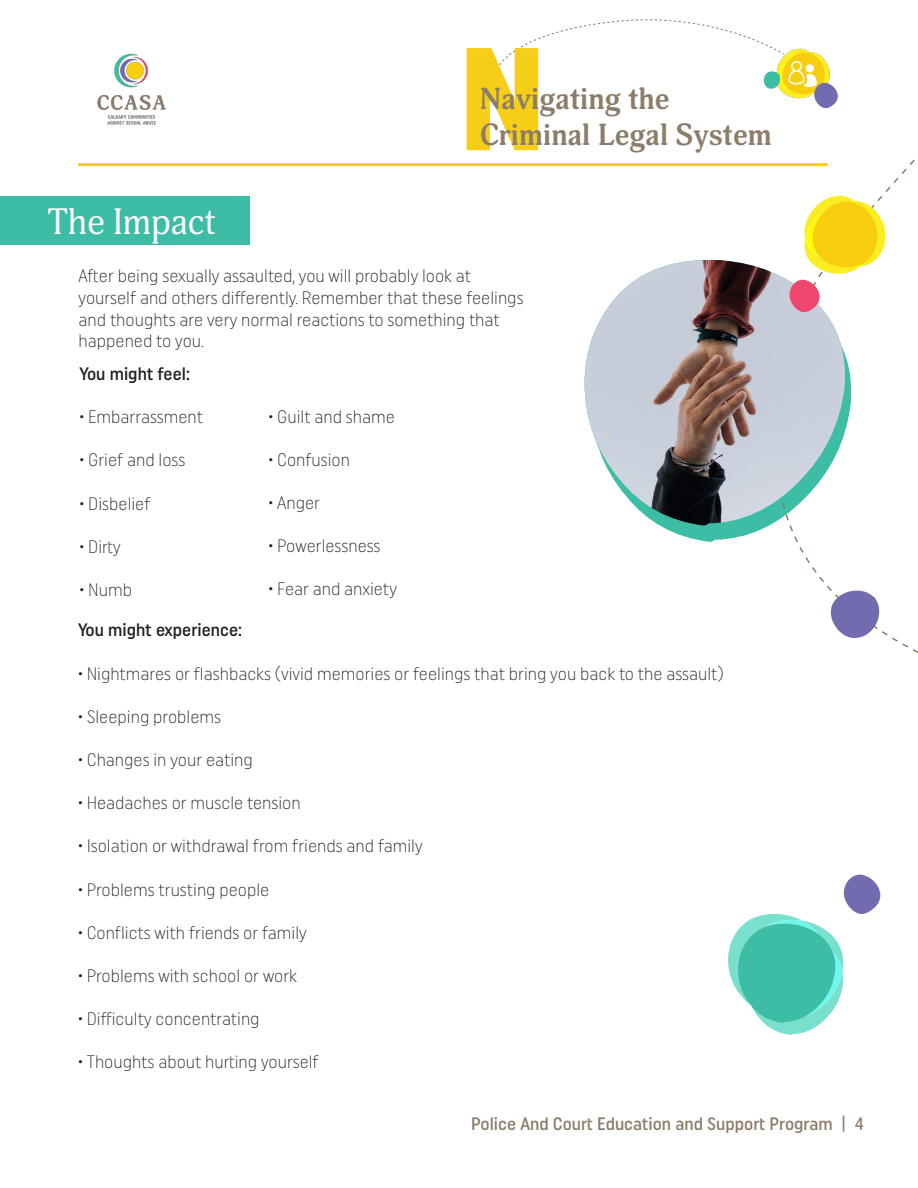
<style>
.page{position:relative;width:918px;height:1188px;background:#fff}
.page>*{position:absolute;margin:0;border:0;box-sizing:border-box;transform-origin:0 0}
.t1{font:900 condensed 145.95px "Uniform";color:#f6ce17}
.Header_1{font:36px "Adonis";color:#fff}
.t2{font:700 30.15px/36.2px "Adonis";color:#8c7d6b}
.t3{font:300 condensed 18px/21.6px "Uniform";color:#231f20}
.t4{font:500 condensed 18px "Uniform";color:#8c7d6b}
.t5{font:500 condensed 18px "Uniform";color:#231f20}
</style>
<div class="page">
<img style="left:97px;top:53px;width:69px;height:72px">
<svg style="left:497px;top:19px;width:197px;height:50px"></svg>
<hr style="left:78px;top:163px;width:750px;height:3px;background:#f6ce17">
<svg style="left:659px;top:525px;width:35px;height:14px"></svg>
<svg style="left:694px;top:23px;width:224px;height:519px"></svg>
<img style="left:585px;top:260px;width:260px;height:265px">
<svg style="left:789px;top:195px;width:97px;height:118px"></svg>
<svg style="left:774px;top:466px;width:144px;height:187px"></svg>
<div style="left:0;top:196px;width:249px;height:49px;background:#3dbca6"></div>
<svg style="left:728px;top:874px;width:152px;height:161px"></svg>
<h1 class="t1" style="left:459px;top:12px;width:88px">N</h1>
<h3 class="t2" style="left:480px;top:82px;width:294px">Navigating the<br>Criminal Legal System</h3>
<p class="Header_1" style="left:47px;top:200px;width:170px">The Impact</p>
<p class="t3" style="left:79px;top:265px;width:447px">After being sexually assaulted, you will probably look at yourself and others differently. Remember that these feelings and thoughts are very normal reactions to something that happened to you.</p>
<p class="t5" style="left:80px;top:363px;width:112px">You might feel:</p>
<p class="t3" style="left:80px;top:406px;width:125px">• Embarrassment</p>
<p class="t3" style="left:80px;top:449px;width:107px">• Grief and loss</p>
<p class="t3" style="left:80px;top:492px;width:72px">• Disbelief</p>
<p class="t3" style="left:80px;top:535px;width:43px">• Dirty</p>
<p class="t3" style="left:80px;top:578px;width:54px">• Numb</p>
<p class="t5" style="left:78px;top:619px;width:166px">You might experience:</p>
<p class="t3" style="left:78px;top:662px;width:647px">• Nightmares or flashbacks (vivid memories or feelings that bring you back to the assault)</p>
<p class="t3" style="left:78px;top:705px;width:145px">• Sleeping problems</p>
<p class="t3" style="left:78px;top:749px;width:176px">• Changes in your eating</p>
<p class="t3" style="left:78px;top:792px;width:224px">• Headaches or muscle tension</p>
<p class="t3" style="left:78px;top:835px;width:346px">• Isolation or withdrawal from friends and family</p>
<p class="t3" style="left:78px;top:878px;width:193px">• Problems trusting people</p>
<p class="t3" style="left:78px;top:921px;width:230px">• Conflicts with friends or family</p>
<p class="t3" style="left:78px;top:965px;width:221px">• Problems with school or work</p>
<p class="t3" style="left:78px;top:1008px;width:183px">• Difficulty concentrating</p>
<p class="t3" style="left:78px;top:1051px;width:242px">• Thoughts about hurting yourself</p>
<p class="t3" style="left:268px;top:405px;width:128px">• Guilt and shame</p>
<p class="t3" style="left:268px;top:448px;width:83px">• Confusion</p>
<p class="t3" style="left:268px;top:491px;width:53px">• Anger</p>
<p class="t3" style="left:268px;top:535px;width:114px">• Powerlessness</p>
<p class="t3" style="left:268px;top:578px;width:130px">• Fear and anxiety</p>
<p class="t4" style="left:471px;top:1113px;width:394px">Police And Court Education and Support Program | 4</p>
</div>
